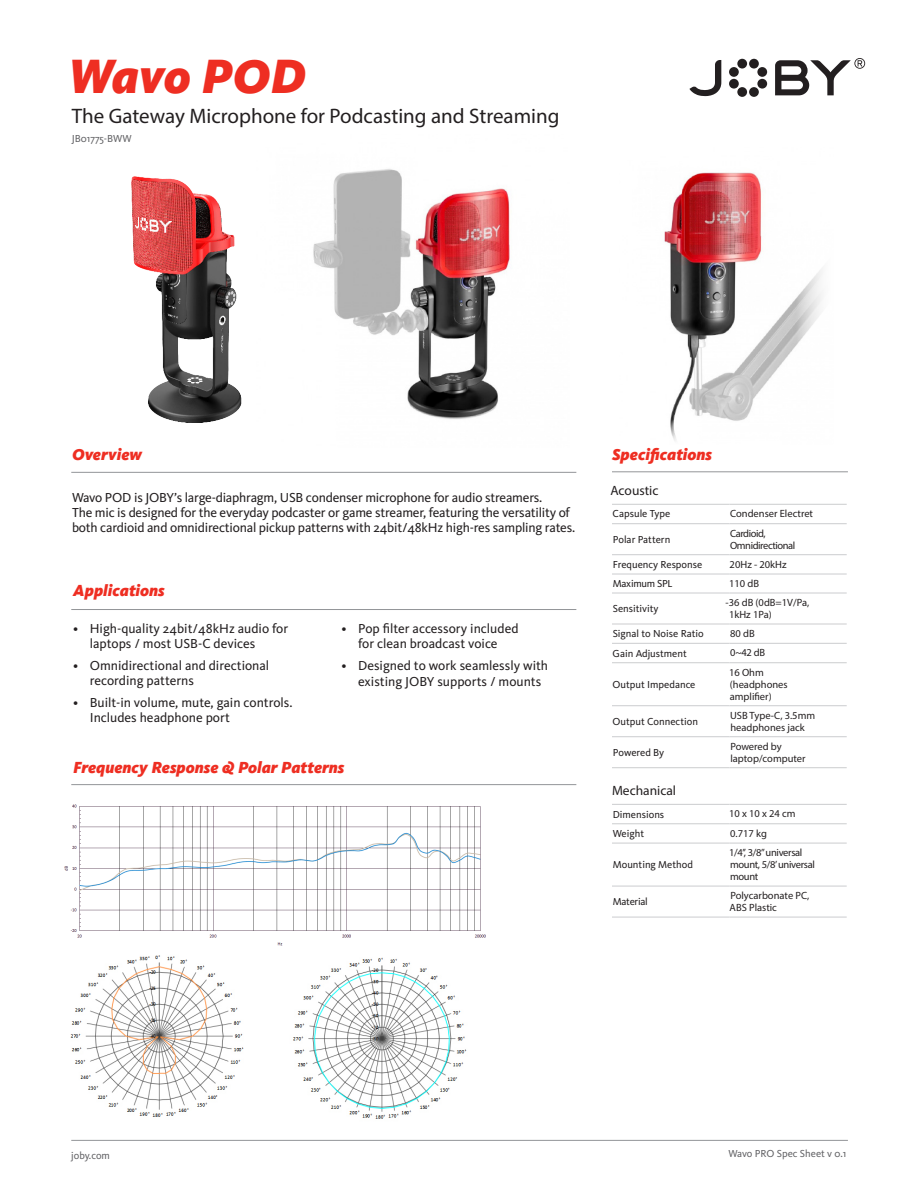
<style>
.page{position:relative;width:918px;height:1188px;background:#fff}
.page>*{position:absolute;margin:0;border:0;box-sizing:border-box;transform-origin:0 0}
.t1{font:italic 900 49.5px "Kievit Offc";color:#ee2e22}
.t2{font:21px "Myriad Pro";color:#231f20}
.Section_Header__Subh{font:italic 900 16.5px "Kievit Offc";color:#ee2e22}
.t3{font:13.5px/15px "Kievit OT";letter-spacing:-.005em;color:#231f20}
.t4{font:13.5px "Myriad Pro";color:#231f20}
.Right_Column{font:10.5px/12px "Myriad Pro";color:#231f20}
.t5{font:10.5px "Kievit OT";color:#231f20}
.Right_Column-2{font:10.5px/12px "Myriad Pro";letter-spacing:-.03em;color:#231f20}
.t6{font:10.5px "Kievit OT";color:#636366}
.Right_Column-3{font:10.5px/12px "Myriad Pro";letter-spacing:-.04em;color:#231f20}
.t7{font:10.5px "Kievit OT";letter-spacing:-.025em;color:#231f20}
</style>
<div class="page">
<svg style="left:689px;top:58px;width:176px;height:39px"></svg>
<hr style="left:71px;top:1140px;width:777px;height:1px;background:#939598">
<img style="left:131px;top:177px;width:111px;height:246px">
<hr style="left:612px;top:523px;width:117px;height:1px;background:#d1d2d4">
<hr style="left:729px;top:523px;width:118px;height:1px;background:#d1d2d4">
<hr style="left:612px;top:554px;width:117px;height:1px;background:#d1d2d4">
<hr style="left:729px;top:554px;width:118px;height:1px;background:#d1d2d4">
<hr style="left:612px;top:573px;width:117px;height:2px;background:#d1d2d4">
<hr style="left:729px;top:573px;width:118px;height:2px;background:#d1d2d4">
<hr style="left:612px;top:592px;width:117px;height:2px;background:#d1d2d4">
<hr style="left:729px;top:592px;width:118px;height:2px;background:#d1d2d4">
<hr style="left:612px;top:623px;width:117px;height:2px;background:#d1d2d4">
<hr style="left:729px;top:623px;width:118px;height:2px;background:#d1d2d4">
<hr style="left:612px;top:643px;width:117px;height:1px;background:#d1d2d4">
<hr style="left:729px;top:643px;width:118px;height:1px;background:#d1d2d4">
<hr style="left:612px;top:662px;width:117px;height:1px;background:#d1d2d4">
<hr style="left:729px;top:662px;width:118px;height:1px;background:#d1d2d4">
<hr style="left:612px;top:705px;width:117px;height:1px;background:#d1d2d4">
<hr style="left:729px;top:705px;width:118px;height:1px;background:#d1d2d4">
<hr style="left:612px;top:736px;width:117px;height:1px;background:#d1d2d4">
<hr style="left:729px;top:736px;width:118px;height:1px;background:#d1d2d4">
<hr style="left:612px;top:767px;width:117px;height:1px;background:#d1d2d4">
<hr style="left:729px;top:767px;width:118px;height:1px;background:#d1d2d4">
<hr style="left:612px;top:504px;width:117px;height:1px;background:#d1d2d4">
<hr style="left:729px;top:504px;width:118px;height:1px;background:#d1d2d4">
<hr style="left:612px;top:823px;width:117px;height:1px;background:#d1d2d4">
<hr style="left:729px;top:823px;width:118px;height:1px;background:#d1d2d4">
<hr style="left:612px;top:843px;width:117px;height:1px;background:#d1d2d4">
<hr style="left:729px;top:843px;width:118px;height:1px;background:#d1d2d4">
<hr style="left:612px;top:886px;width:117px;height:1px;background:#d1d2d4">
<hr style="left:729px;top:886px;width:118px;height:1px;background:#d1d2d4">
<hr style="left:612px;top:917px;width:117px;height:1px;background:#d1d2d4">
<hr style="left:729px;top:917px;width:118px;height:1px;background:#d1d2d4">
<hr style="left:612px;top:804px;width:117px;height:1px;background:#d1d2d4">
<hr style="left:729px;top:804px;width:118px;height:1px;background:#d1d2d4">
<hr style="left:71px;top:472px;width:505px;height:1px;background:#939598">
<hr style="left:71px;top:609px;width:505px;height:1px;background:#939598">
<hr style="left:612px;top:471px;width:236px;height:1px;background:#939598">
<hr style="left:71px;top:784px;width:505px;height:1px;background:#939598">
<img style="left:313px;top:169px;width:197px;height:250px">
<img style="left:664px;top:172px;width:158px;height:269px">
<img style="left:64px;top:804px;width:422px;height:142px">
<img style="left:293px;top:957px;width:174px;height:162px">
<img style="left:70px;top:955px;width:174px;height:162px">
<h1 class="t1" style="left:68px;top:46px;width:239px">Wavo POD</h1>
<h2 class="t2" style="left:72px;top:103px;width:489px">The Gateway Microphone for Podcasting and Streaming</h2>
<p class="t6" style="left:72px;top:133px;width:62px">JB01775-BWW</p>
<p class="Section_Header__Subh" style="left:72px;top:444px;width:71px">Overview</p>
<p class="t3" style="left:72px;top:490px;width:505px">Wavo POD is JOBY’s large-diaphragm, USB condenser microphone for audio streamers.<br>The mic is designed for the everyday podcaster or game streamer, featuring the versatility of both cardioid and omnidirectional pickup patterns with 24bit/48kHz high-res sampling rates.</p>
<p class="Section_Header__Subh" style="left:73px;top:580px;width:93px">Applications</p>
<p class="t3" style="left:90px;top:622px;width:200px;text-indent:-16px">• High-quality 24bit/48kHz audio for laptops / most USB-C devices</p>
<p class="t3" style="left:90px;top:658px;width:181px;text-indent:-16px">• Omnidirectional and directional recording patterns</p>
<p class="t3" style="left:90px;top:695px;width:204px;text-indent:-16px">• Built-in volume, mute, gain controls.<br>Includes headphone port</p>
<p class="t3" style="left:342px;top:621px;width:178px;text-align:center">• Pop filter accessory included for clean broadcast voice</p>
<p class="t3" style="left:358px;top:657px;width:191px;line-height:16.5px;text-indent:-16px">• Designed to work seamlessly with existing JOBY supports / mounts</p>
<p class="Section_Header__Subh" style="left:73px;top:757px;width:273px">Frequency Response &amp; Polar Patterns</p>
<p class="Section_Header__Subh" style="left:612px;top:444px;width:102px">Specifications</p>
<p class="t4" style="left:611px;top:482px;width:49px">Acoustic</p>
<p class="t5" style="left:613px;top:508px;width:59px">Capsule Type</p>
<p class="Right_Column" style="left:730px;top:508px;width:84px">Condenser Electret</p>
<p class="t5" style="left:613px;top:533px;width:59px">Polar Pattern</p>
<p class="Right_Column-3" style="left:730px;top:527px;width:67px">Cardioid,<br>Omnidirectional</p>
<p class="t5" style="left:613px;top:558px;width:91px">Frequency Response</p>
<p class="Right_Column" style="left:730px;top:558px;width:59px">20Hz - 20kHz</p>
<p class="t7" style="left:613px;top:578px;width:61px">Maximum SPL</p>
<p class="Right_Column" style="left:729px;top:577px;width:31px">110 dB</p>
<p class="t5" style="left:613px;top:603px;width:47px">Sensitivity</p>
<p class="Right_Column" style="left:729px;top:596px;width:82px;text-indent:-3px">-36 dB (0dB=1V/Pa,<br>1kHz 1Pa)</p>
<p class="t5" style="left:613px;top:628px;width:92px">Signal to Noise Ratio</p>
<p class="Right_Column" style="left:730px;top:627px;width:26px">80 dB</p>
<p class="t5" style="left:613px;top:647px;width:76px">Gain Adjustment</p>
<p class="Right_Column" style="left:730px;top:647px;width:36px">0~42 dB</p>
<p class="t5" style="left:613px;top:678px;width:84px">Output Impedance</p>
<p class="Right_Column" style="left:729px;top:666px;width:60px">16 Ohm (headphones amplifier)</p>
<p class="t5" style="left:613px;top:715px;width:87px">Output Connection</p>
<p class="Right_Column" style="left:730px;top:709px;width:87px">USB Type-C, 3.5mm headphones jack</p>
<p class="t5" style="left:613px;top:746px;width:53px">Powered By</p>
<p class="Right_Column" style="left:730px;top:740px;width:77px">Powered by laptop/computer</p>
<p class="t4" style="left:612px;top:782px;width:66px">Mechanical</p>
<p class="t5" style="left:613px;top:808px;width:53px">Dimensions</p>
<p class="Right_Column" style="left:729px;top:808px;width:68px">10 x 10 x 24 cm</p>
<p class="t5" style="left:613px;top:827px;width:33px">Weight</p>
<p class="Right_Column" style="left:730px;top:827px;width:38px">0.717 kg</p>
<p class="t5" style="left:613px;top:859px;width:82px">Mounting Method</p>
<p class="Right_Column-2" style="left:729px;top:846px;width:87px">1/4’’, 3/8” universal mount, 5/8’ universal mount</p>
<p class="t7" style="left:613px;top:896px;width:37px">Material</p>
<p class="Right_Column" style="left:730px;top:889px;width:81px">Polycarbonate PC,<br>ABS Plastic</p>
<p class="t6" style="left:71px;top:1149px;width:40px">joby.com</p>
<p class="t6" style="left:728px;top:1148px;width:119px">Wavo PRO Spec Sheet v 0.1</p>
</div>
